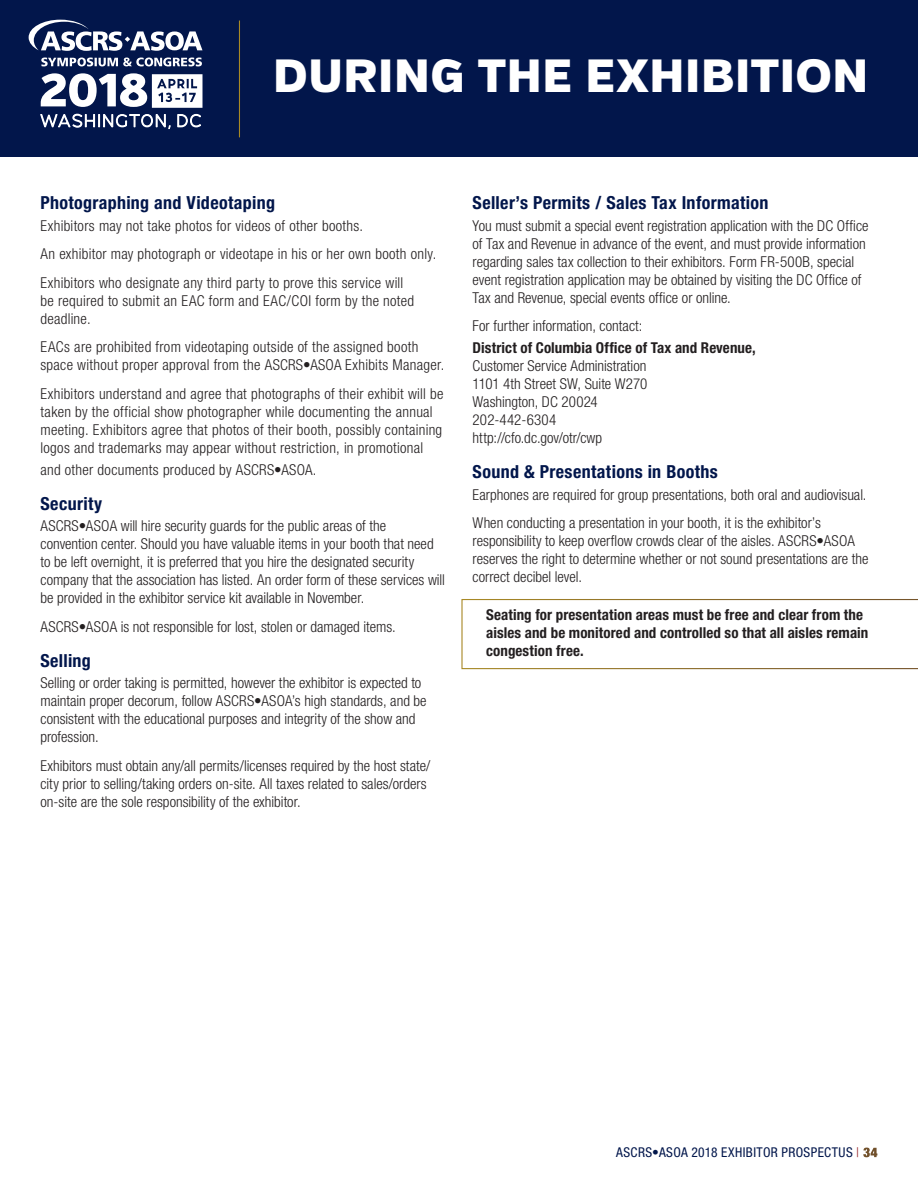
<style>
.page{position:relative;width:918px;height:1188px;background:#fff}
.page>*{position:absolute;margin:0;border:0;box-sizing:border-box;transform-origin:0 0}
.t1{font:900 46.5px "Verb";letter-spacing:.025em;color:#fff}
.t2{font:700 condensed 18px "Helvetica Neue LT Std";letter-spacing:.02em;color:#02164b}
.t3{font:300 condensed 15px/18px "Helvetica Neue LT Std";letter-spacing:.005em;color:#231f20}
.stand_out_text{font:700 condensed 15px/18px "Helvetica Neue LT Std";letter-spacing:.005em;color:#231f20}
.t4{font:condensed 13.5px "Helvetica Neue LT Std";letter-spacing:.03em;color:#02164b}
.s1{font-weight:300;color:#8b0d10}
.s2{font-weight:900;color:#fff}
</style>
<div class="page">
<div style="left:0;top:0;width:918px;height:157px;background:#02164b"></div>
<hr style="left:239px;top:21px;width:1px;height:116px;background:#fff">
<svg style="left:29px;top:20px;width:173px;height:31px"></svg>
<svg style="left:40px;top:114px;width:161px;height:15px"></svg>
<svg style="left:41px;top:58px;width:161px;height:8px"></svg>
<svg style="left:41px;top:73px;width:161px;height:35px"></svg>
<svg style="left:461px;top:599px;width:457px;height:70px"></svg>
<p class="t1" style="left:273px;top:47px;width:596px">DURING THE EXHIBITION</p>
<p class="t2" style="left:40px;top:192px;width:236px">Photographing and Videotaping</p>
<p class="t3" style="left:40px;top:216px;width:324px">Exhibitors may not take photos for videos of other booths.</p>
<p class="t3" style="left:40px;top:245px;width:397px">An exhibitor may photograph or videotape in his or her own booth only.</p>
<p class="t3" style="left:40px;top:273px;width:375px">Exhibitors who designate any third party to prove this service will be required to submit an EAC form and EAC/COI form by the noted deadline.</p>
<p class="t3" style="left:40px;top:338px;width:405px">EACs are prohibited from videotaping outside of the assigned booth space without proper approval from the ASCRS•ASOA Exhibits Manager.</p>
<p class="t3" style="left:40px;top:384px;width:405px">Exhibitors understand and agree that photographs of their exhibit will be taken by the official show photographer while documenting the annual meeting. Exhibitors agree that photos of their booth, possibly containing logos and trademarks may appear without restriction, in promotional</p>
<p class="t3" style="left:40px;top:460px;width:278px">and other documents produced by ASCRS•ASOA.</p>
<p class="t2" style="left:40px;top:492px;width:63px">Security</p>
<p class="t3" style="left:40px;top:517px;width:406px">ASCRS•ASOA will hire security guards for the public areas of the convention center. Should you have valuable items in your booth that need to be left overnight, it is preferred that you hire the designated security company that the association has listed. An order form of these services will be provided in the exhibitor service kit available in November.</p>
<p class="t3" style="left:40px;top:617px;width:357px">ASCRS•ASOA is not responsible for lost, stolen or damaged items.</p>
<p class="t2" style="left:40px;top:649px;width:52px">Selling</p>
<p class="t3" style="left:40px;top:674px;width:388px">Selling or order taking is permitted, however the exhibitor is expected to maintain proper decorum, follow ASCRS•ASOA’s high standards, and be consistent with the educational purposes and integrity of the show and profession.</p>
<p class="t3" style="left:40px;top:756px;width:391px">Exhibitors must obtain any/all permits/licenses required by the host state/ city prior to selling/taking orders on-site. All taxes related to sales/orders on-site are the sole responsibility of the exhibitor.</p>
<p class="t2" style="left:473px;top:192px;width:297px">Seller’s Permits / Sales Tax Information</p>
<p class="t3" style="left:473px;top:216px;width:398px">You must submit a special event registration application with the DC Office of Tax and Revenue in advance of the event, and must provide information regarding sales tax collection to their exhibitors. Form FR-500B, special event registration application may be obtained by visiting the DC Office of Tax and Revenue, special events office or online.</p>
<p class="t3" style="left:473px;top:317px;width:171px">For further information, contact:</p>
<p class="stand_out_text" style="left:473px;top:338px;width:285px">District of Columbia Office of Tax and Revenue,</p>
<p class="t3" style="left:473px;top:357px;width:175px">Customer Service Administration</p>
<p class="t3" style="left:473px;top:375px;width:176px">1101 4th Street SW, Suite W270</p>
<p class="t3" style="left:473px;top:393px;width:127px">Washington, DC 20024</p>
<p class="t3" style="left:473px;top:411px;width:85px">202-442-6304</p>
<p class="t3" style="left:473px;top:429px;width:131px">http://cfo.dc.gov/otr/cwp</p>
<p class="t2" style="left:473px;top:461px;width:247px">Sound &amp; Presentations in Booths</p>
<p class="t3" style="left:473px;top:485px;width:395px">Earphones are required for group presentations, both oral and audiovisual.</p>
<p class="t3" style="left:473px;top:514px;width:398px">When conducting a presentation in your booth, it is the exhibitor’s responsibility to keep overflow crowds clear of the aisles. ASCRS•ASOA reserves the right to determine whether or not sound presentations are the correct decibel level.</p>
<p class="stand_out_text" style="left:486px;top:606px;width:384px">Seating for presentation areas must be free and clear from the aisles and be monitored and controlled so that all aisles remain congestion free.</p>
<p class="t4" style="left:616px;top:1145px;width:263px">ASCRS•ASOA 2018 EXHIBITOR PROSPECTUS <span class="s1">|</span> <span class="s2">34</span></p>
</div>
